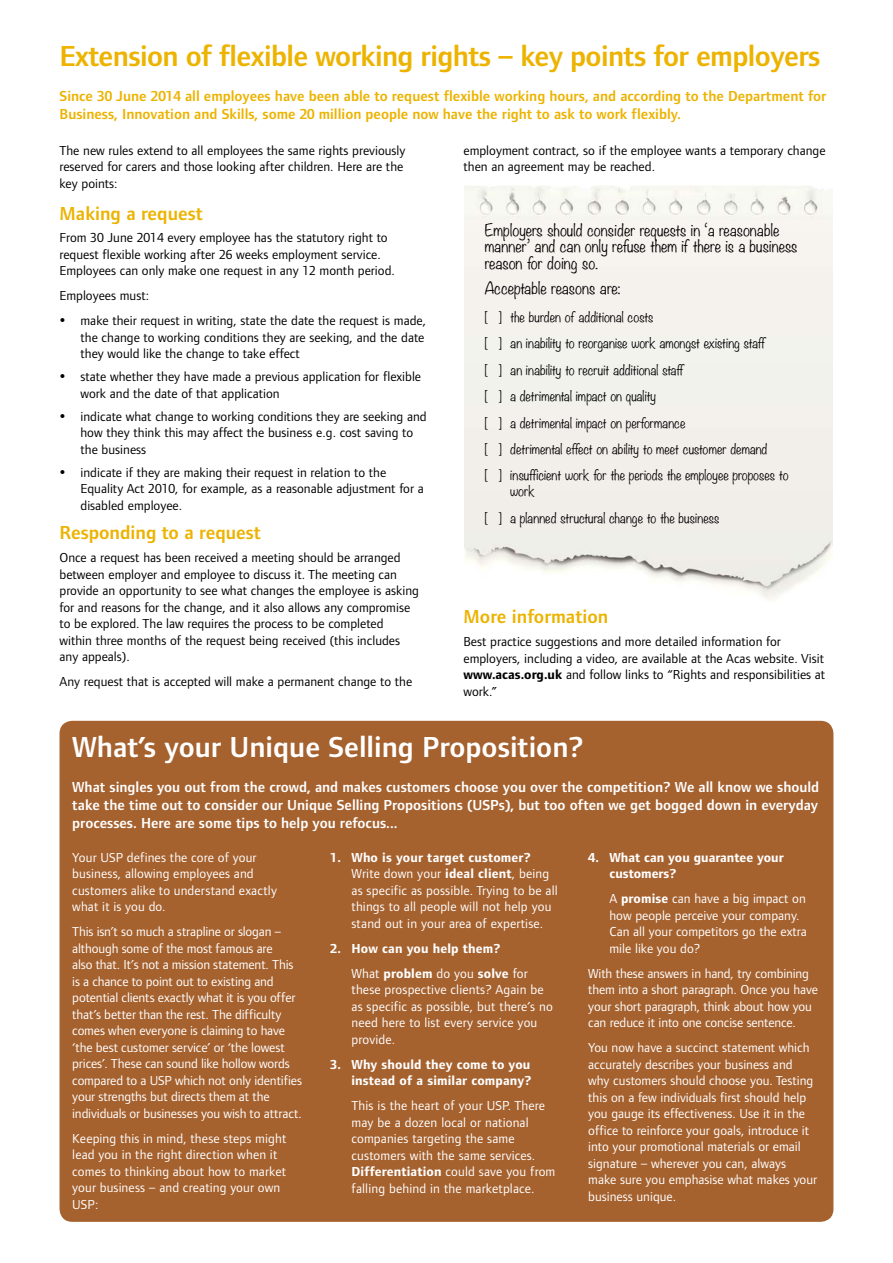
<style>
.page{position:relative;width:893px;height:1263px;background:#fff}
.page>*{position:absolute;margin:0;border:0;box-sizing:border-box;transform-origin:0 0}
.t1{font:600 30px "Foundry Form Sans";letter-spacing:-.02em;color:#ecb300}
.t2{font:600 30px "Foundry Form Sans";color:#fff}
.subhead{font:600 19.5px "Foundry Form Sans";color:#ecb300}
.intro{font:600 15px/18px "Foundry Form Sans";color:#fff;text-align:justify}
.intro-2{font:600 15px/18px "Foundry Form Sans";color:#ecb300}
.t3{font:300 15px/16.5px "Noteworthy";color:#000}
.body{font:13.5px/16.5px "Foundry Form Sans";color:#fff}
.body-2{font:13.5px/16.5px "Foundry Form Sans";color:#000}
.body-3{font:700 13.5px/16.5px "Foundry Form Sans";letter-spacing:.01em;color:#fff;text-align:right}
.t4{font:300 12.75px/26.4px "Noteworthy";color:#000}
.s1{font-weight:700}
</style>
<div class="page">
<img style="left:465px;top:186px;width:367px;height:415px">
<div style="left:60px;top:721px;width:773px;height:501px;background:#a5612e;border-radius:13px"></div>
<p class="t1" style="left:60px;top:39px;width:762px">Extension of flexible working rights – key points for employers</p>
<p class="intro-2" style="left:60px;top:87px;width:768px">Since 30 June 2014 all employees have been able to request flexible working hours, and according to the Department for<br>Business, Innovation and Skills, some 20 million people now have the right to ask to work flexibly.</p>
<p class="body-2" style="left:60px;top:142px;width:347px">The new rules extend to all employees the same rights previously reserved for carers and those looking after children. Here are the key points:</p>
<p class="subhead" style="left:60px;top:202px;width:145px">Making a request</p>
<p class="body-2" style="left:60px;top:230px;width:337px">From 30 June 2014 every employee has the statutory right to request flexible working after 26 weeks employment service.<br>Employees can only make one request in any 12 month period.</p>
<p class="body-2" style="left:60px;top:288px;width:91px">Employees must:</p>
<p class="body-2" style="left:81px;top:313px;width:347px">make their request in writing, state the date the request is made, the change to working conditions they are seeking, and the date they would like the change to take effect</p>
<p class="body-2" style="left:81px;top:368px;width:342px">state whether they have made a previous application for flexible work and the date of that application</p>
<p class="body-2" style="left:81px;top:408px;width:348px">indicate what change to working conditions they are seeking and how they think this may affect the business e.g. cost saving to the business</p>
<p class="body-2" style="left:81px;top:464px;width:345px">indicate if they are making their request in relation to the<br>Equality Act 2010, for example, as a reasonable adjustment for a disabled employee.</p>
<p class="subhead" style="left:60px;top:522px;width:203px">Responding to a request</p>
<p class="body-2" style="left:60px;top:549px;width:361px">Once a request has been received a meeting should be arranged between employer and employee to discuss it. The meeting can provide an opportunity to see what changes the employee is asking for and reasons for the change, and it also allows any compromise to be explored. The law requires the process to be completed within three months of the request being received (this includes any appeals).</p>
<p class="body-2" style="left:60px;top:673px;width:354px">Any request that is accepted will make a permanent change to the</p>
<p class="body-2" style="left:463px;top:142px;width:364px">employment contract, so if the employee wants a temporary change then an agreement may be reached.</p>
<p class="t3" style="left:485px;top:221px;width:314px">Employers should consider requests in ‘a reasonable manner’ and can only refuse them if there is a business reason for doing so.</p>
<p class="t3" style="left:485px;top:279px;width:137px">Acceptable reasons are:</p>
<p class="t4" style="left:485px;top:303px;width:305px">[ ] the burden of additional costs<br>[ ] an inability to reorganise work amongst existing staff<br>[ ] an inability to recruit additional staff<br>[ ] a detrimental impact on quality<br>[ ] a detrimental impact on performance<br>[ ] detrimental effect on ability to meet customer demand<br>[ ] insufficient work for the periods the employee proposes to</p>
<p class="t4" style="left:485px;top:478px;width:236px;text-indent:26px">work<br>[ ] a planned structural change to the business</p>
<p class="subhead" style="left:463px;top:606px;width:146px">More information</p>
<p class="body-2" style="left:463px;top:633px;width:363px">Best practice suggestions and more detailed information for employers, including a video, are available at the Acas website. Visit <span class="s1">www.acas.org.uk</span> and follow links to “Rights and responsibilities at work.”</p>
<p class="t2" style="left:72px;top:730px;width:513px">What’s your Unique Selling Proposition?</p>
<p class="intro" style="left:72px;top:778px;width:748px">What singles you out from the crowd, and makes customers choose you over the competition? We all know we should take the time out to consider our Unique Selling Propositions (USPs), but too often we get bogged down in everyday processes. Here are some tips to help you refocus...</p>
<p class="body" style="left:72px;top:849px;width:206px">Your USP defines the core of your business, allowing employees and customers alike to understand exactly what it is you do.</p>
<p class="body" style="left:72px;top:923px;width:231px">This isn’t so much a strapline or slogan – although some of the most famous are<br>also that. It’s not a mission statement. This is a chance to point out to existing and potential clients exactly what it is you offer that’s better than the rest. The difficulty comes when everyone is claiming to have ‘the best customer service’ or ‘the lowest prices’. These can sound like hollow words compared to a USP which not only identifies your strengths but directs them at the individuals or businesses you wish to attract.</p>
<p class="body" style="left:72px;top:1130px;width:216px">Keeping this in mind, these steps might lead you in the right direction when it comes to thinking about how to market your business – and creating your own<br>USP:</p>
<p class="body" style="left:351px;top:849px;width:208px;text-indent:-21px"><span class="s1">1. Who is your target customer?<br></span>Write down your <span class="s1">ideal client</span>, being as specific as possible. Trying to be all things to all people will not help you stand out in your area of expertise.</p>
<p class="body-3" style="left:330px;top:940px;width:172px">2. How can you help them?</p>
<p class="body" style="left:351px;top:965px;width:203px">What <span class="s1">problem</span> do you <span class="s1">solve</span> for these prospective clients? Again be as specific as possible, but there’s no need here to list every service you provide.</p>
<p class="body-3" style="left:330px;top:1056px;width:203px">3. Why should they come to you instead of a similar company?</p>
<p class="body" style="left:351px;top:1097px;width:205px">This is the heart of your USP. There may be a dozen local or national companies targeting the same customers with the same services.<br><span class="s1">Differentiation</span> could save you from falling behind in the marketplace.</p>
<p class="body-3" style="left:609px;top:849px;width:176px;text-align:left;text-indent:-21px">4. What can you guarantee your customers?</p>
<p class="body" style="left:609px;top:890px;width:199px">A <span class="s1">promise</span> can have a big impact on how people perceive your company.<br>Can all your competitors go the extra mile like you do?</p>
<p class="body" style="left:588px;top:965px;width:231px">With these answers in hand, try combining them into a short paragraph. Once you have your short paragraph, think about how you can reduce it into one concise sentence.</p>
<p class="body" style="left:588px;top:1039px;width:230px">You now have a succinct statement which accurately describes your business and why customers should choose you. Testing this on a few individuals first should help you gauge its effectiveness. Use it in the office to reinforce your goals, introduce it into your promotional materials or email signature – wherever you can, always make sure you emphasise what makes your business unique.</p>
</div>
